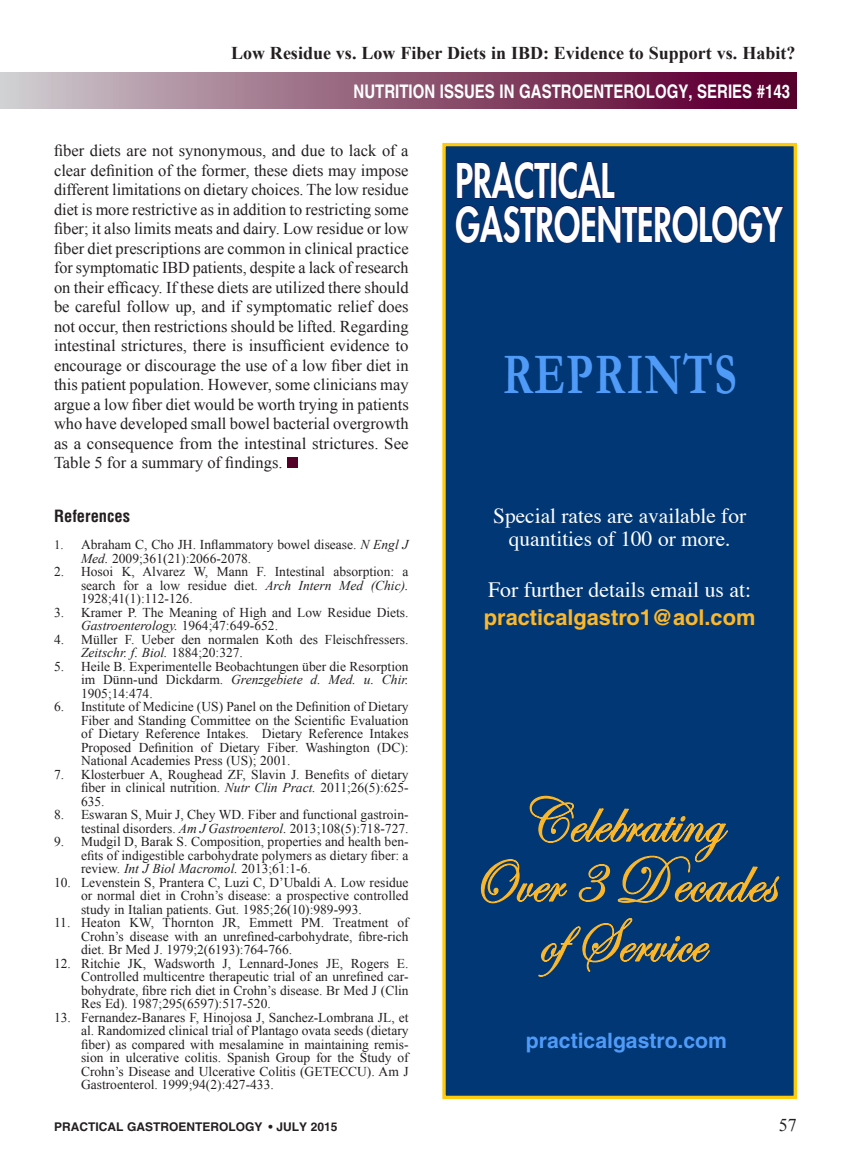
<style>
.page{position:relative;width:851px;height:1161px;background:#fff}
.page>*{position:absolute;margin:0;border:0;box-sizing:border-box;transform-origin:0 0}
.t1{font:67.8px "Edwardian Script ITC";letter-spacing:.02em;color:#fcb828;scale:.88 1}
.t2{font:63.9px "Edwardian Script ITC";letter-spacing:.02em;color:#fcb828;scale:.88 1}
.t3{font:700 57.9px "Garamond";letter-spacing:.03em;color:#509bf8;scale:.75 1}
.t4{font:800 46.5px "Futura";color:#fff;scale:.72 1}
.Filler_White_type{font:21.75px "Times";color:#fff}
.Filler_White_type-2{font:700 21.75px "Helvetica";color:#fcb828}
.Filler_White_type-3{font:21.45px "Times";color:#fff}
.t5{font:700 21.15px "Helvetica";color:#509bf8}
.t6{font:700 18.75px "Helvetica";color:#fff;scale:.8 1}
.t7{font:700 18px "Times New Roman";color:#231f20}
.t8{font:18px "Times New Roman";color:#231f20}
.A_Body_Copy-1st_P{font:16.5px/19.5px "Times New Roman";color:#231f20;text-align:justify}
.A_Reference_Title{font:700 condensed 16.5px "Helvetica LT Std";color:#231f20}
.A_references{font:13.5px/13.5px "Times New Roman";color:#231f20;text-align:justify}
.t9{font:700 12px "Helvetica";color:#231f20}
.s1{font-size:12.75px}
.s2{font-style:italic}
.s3{font-size:63.9px}
</style>
<div class="page">
<div style="left:0;top:73px;width:796px;height:36px;background:linear-gradient(to right,#cec9cc,#550025)"></div>
<div style="left:287px;top:457px;width:10px;height:11px;background:#540028"></div>
<div style="left:442px;top:143px;width:355px;height:956px;background:#013775;border:3px solid #feca0a"></div>
<svg style="left:455px;top:161px;width:329px;height:82px"></svg>
<svg style="left:480px;top:795px;width:299px;height:182px"></svg>
<h3 class="t7" style="left:231px;top:40px;width:566px">Low Residue vs. Low Fiber Diets in IBD: Evidence to Support vs. Habit?</h3>
<h3 class="t6" style="left:353px;top:79px;width:547px">NUTRITION ISSUES IN GASTROENTEROLOGY, SERIES #143</h3>
<p class="A_Body_Copy-1st_P" style="left:54px;top:140px;width:356px">fiber diets are not synonymous, and due to lack of a clear definition of the former, these diets may impose different limitations on dietary choices. The low residue diet is more restrictive as in addition to restricting some fiber; it also limits meats and dairy. Low residue or low fiber diet prescriptions are common in clinical practice for symptomatic IBD patients, despite a lack of research on their efficacy. If these diets are utilized there should be careful follow up, and if symptomatic relief does not occur, then restrictions should be lifted. Regarding intestinal strictures, there is insufficient evidence to encourage or discourage the use of a low fiber diet in this patient population. However, some clinicians may argue a low fiber diet would be worth trying in patients who have developed small bowel bacterial overgrowth as a consequence from the intestinal strictures. See Table 5 for a summary of findings.</p>
<p class="A_Reference_Title" style="left:54px;top:506px;width:78px">References</p>
<p class="A_references" style="left:81px;top:538px;width:329px;text-indent:-27px"><span class="s1">1.</span> Abraham C, Cho JH. Inflammatory bowel disease. <span class="s2">N Engl J<br>Med.</span> 2009;361(21):2066-2078.</p>
<p class="A_references" style="left:81px;top:565px;width:329px;text-indent:-27px">2. Hosoi K, Alvarez W, Mann F. Intestinal absorption: a search for a low residue diet. <span class="s2">Arch Intern Med (Chic).<br></span>1928;41(1):112-126.</p>
<p class="A_references" style="left:81px;top:605px;width:329px;text-indent:-27px">3. Kramer P. The Meaning of High and Low Residue Diets.<br><span class="s2">Gastroenterology.</span> 1964;47:649-652.</p>
<p class="A_references" style="left:81px;top:632px;width:329px;text-indent:-27px">4. Müller F. Ueber den normalen Koth des Fleischfressers.<br><span class="s2">Zeitschr. f. Biol.</span> 1884;20:327.</p>
<p class="A_references" style="left:81px;top:659px;width:329px;text-indent:-27px">5. Heile B. Experimentelle Beobachtungen über die Resorption im Dünn-und Dickdarm. <span class="s2">Grenzgebiete d. Med. u. Chir.<br></span>1905;14:474.</p>
<p class="A_references" style="left:81px;top:700px;width:329px;text-indent:-27px">6. Institute of Medicine (US) Panel on the Definition of Dietary Fiber and Standing Committee on the Scientific Evaluation of Dietary Reference Intakes. Dietary Reference Intakes Proposed Definition of Dietary Fiber. Washington (DC):<br>National Academies Press (US); 2001.</p>
<p class="A_references" style="left:81px;top:767px;width:329px;text-indent:-27px">7. Klosterbuer A, Roughead ZF, Slavin J. Benefits of dietary fiber in clinical nutrition. <span class="s2">Nutr Clin Pract.</span> 2011;26(5):625- 635.</p>
<p class="A_references" style="left:54px;top:808px;width:356px;text-align:right">8. Eswaran S, Muir J, Chey WD. Fiber and functional gastroin&shy;testinal disorders. <span class="s2">Am J Gastroenterol.</span> 2013;108(5):718-727.</p>
<p class="A_references" style="left:81px;top:835px;width:329px;text-indent:-27px">9. Mudgil D, Barak S. Composition, properties and health ben&shy;efits of indigestible carbohydrate polymers as dietary fiber: a review. <span class="s2">Int J Biol Macromol.</span> 2013;61:1-6.</p>
<p class="A_references" style="left:81px;top:875px;width:329px;text-indent:-27px">10. Levenstein S, Prantera C, Luzi C, D’Ubaldi A. Low residue or normal diet in Crohn’s disease: a prospective controlled study in Italian patients. Gut. 1985;26(10):989-993.</p>
<p class="A_references" style="left:81px;top:916px;width:329px;text-indent:-27px">11. Heaton KW, Thornton JR, Emmett PM. Treatment of Crohn’s disease with an unrefined-carbohydrate, fibre-rich diet. Br Med J. 1979;2(6193):764-766.</p>
<p class="A_references" style="left:81px;top:956px;width:329px;text-indent:-27px">12. Ritchie JK, Wadsworth J, Lennard-Jones JE, Rogers E.<br>Controlled multicentre therapeutic trial of an unrefined car&shy;bohydrate, fibre rich diet in Crohn’s disease. Br Med J (Clin Res Ed). 1987;295(6597):517-520.</p>
<p class="A_references" style="left:81px;top:1010px;width:329px;text-indent:-27px">13. Fernandez-Banares F, Hinojosa J, Sanchez-Lombrana JL, et al. Randomized clinical trial of Plantago ovata seeds (dietary fiber) as compared with mesalamine in maintaining remis&shy;sion in ulcerative colitis. Spanish Group for the Study of Crohn’s Disease and Ulcerative Colitis (GETECCU). Am J Gastroenterol. 1999;94(2):427-433.</p>
<p class="t4" style="left:455px;top:151px;width:222px">PRACTICAL</p>
<p class="t4" style="left:455px;top:195px;width:456px">GASTROENTEROLOGY</p>
<p class="t3" style="left:502px;top:340px;width:313px">REPRINTS</p>
<p class="Filler_White_type-3" style="left:493px;top:495px;width:254px">Special rates are available for</p>
<p class="Filler_White_type-3" style="left:509px;top:519px;width:223px">quantities of 100 or more.</p>
<p class="Filler_White_type" style="left:488px;top:570px;width:265px">For further details email us at:</p>
<p class="Filler_White_type-2" style="left:484px;top:604px;width:273px">practicalgastro1@aol.com</p>
<p class="t2" style="left:520px;top:786px;width:231px">Celebrating</p>
<p class="t1" style="left:467px;top:843px;width:351px"><span class="s3">Over</span> 3 Decades</p>
<p class="t2" style="left:538px;top:906px;width:190px">ofService</p>
<p class="t5" style="left:526px;top:1027px;width:202px">practicalgastro.com</p>
<p class="t9" style="left:54px;top:1119px;width:285px">PRACTICAL GASTROENTEROLOGY • JULY 2015</p>
<h3 class="t8" style="left:778px;top:1113px;width:19px">57</h3>
</div>
